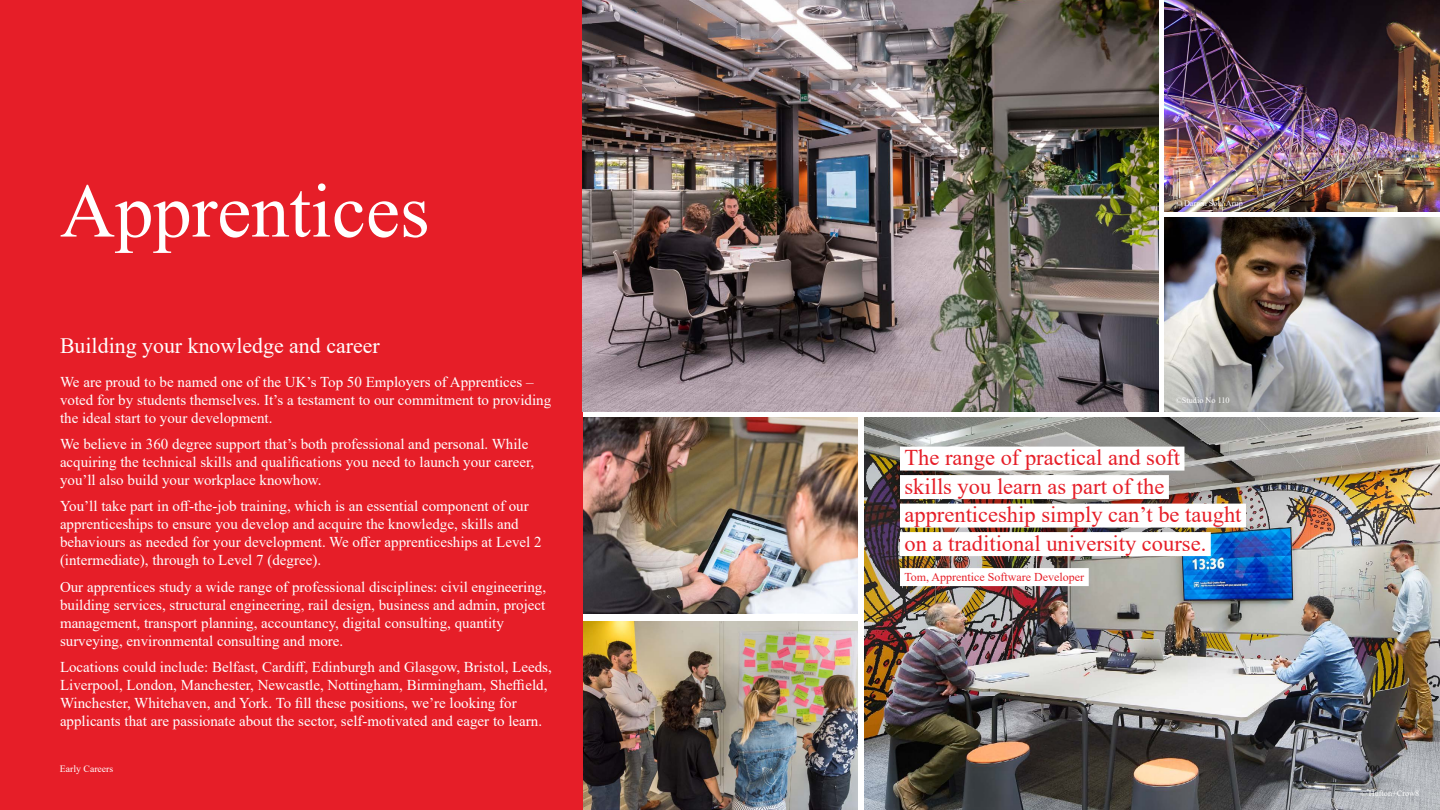
<style>
.page{position:relative;width:1440px;height:810px;background:#fff}
.page>*{position:absolute;margin:0;border:0;box-sizing:border-box;transform-origin:0 0}
.t1{font:76.5px "Times New Roman";color:#fff}
.t2{font:22.5px/28.5px "Times New Roman";color:#e61e28}
.t3{font:21.9px "Times New Roman";color:#fff}
.t4{font:15px/18px "Times New Roman";color:#fff}
.t5{font:12px "Times New Roman";color:#e61e28}
.t6{font:9.75px "Times New Roman";color:#fff}
.t7{font:9.75px "Times New Roman";color:#000}
.t8{font:8.25px "Times New Roman";color:#fff}
</style>
<div class="page">
<img style="left:865px;top:417px;width:575px;height:393px">
<img style="left:583px;top:417px;width:275px;height:196px">
<img style="left:583px;top:621px;width:275px;height:189px">
<div style="left:0;top:0;width:583px;height:810px;background:#e61e28"></div>
<img style="left:583px;top:0;width:575px;height:412px">
<img style="left:1164px;top:217px;width:276px;height:195px">
<img style="left:1164px;top:0;width:276px;height:211px">
<div style="left:900px;top:447px;width:284px;height:24px;background:#fff"></div>
<div style="left:900px;top:475px;width:269px;height:24px;background:#fff"></div>
<div style="left:900px;top:504px;width:346px;height:24px;background:#fff"></div>
<div style="left:900px;top:532px;width:311px;height:24px;background:#fff"></div>
<div style="left:900px;top:568px;width:189px;height:18px;background:#fff"></div>
<h1 class="t1" style="left:60px;top:157px;width:371px">Apprentices</h1>
<h3 class="t3" style="left:60px;top:330px;width:321px">Building your knowledge and career</h3>
<p class="t4" style="left:60px;top:372px;width:493px">We are proud to be named one of the UK’s Top 50 Employers of Apprentices – voted for by students themselves. It’s a testament to our commitment to providing the ideal start to your development.</p>
<p class="t4" style="left:60px;top:435px;width:476px">We believe in 360 degree support that’s both professional and personal. While acquiring the technical skills and qualifications you need to launch your career, you’ll also build your workplace knowhow.</p>
<p class="t4" style="left:60px;top:497px;width:483px">You’ll take part in off-the-job training, which is an essential component of our apprenticeships to ensure you develop and acquire the knowledge, skills and behaviours as needed for your development. We offer apprenticeships at Level 2 (intermediate), through to Level 7 (degree).</p>
<p class="t4" style="left:60px;top:577px;width:488px">Our apprentices study a wide range of professional disciplines: civil engineering, building services, structural engineering, rail design, business and admin, project management, transport planning, accountancy, digital consulting, quantity surveying, environmental consulting and more.</p>
<p class="t4" style="left:60px;top:657px;width:493px">Locations could include: Belfast, Cardiff, Edinburgh and Glasgow, Bristol, Leeds, Liverpool, London, Manchester, Newcastle, Nottingham, Birmingham, Sheffield, Winchester, Whitehaven, and York. To fill these positions, we’re looking for applicants that are passionate about the sector, self-motivated and eager to learn.</p>
<p class="t8" style="left:1176px;top:197px;width:69px">© Darren Soh_Arup</p>
<p class="t8" style="left:1176px;top:394px;width:56px">©Studio No 110</p>
<h2 class="t2" style="left:904px;top:443px;width:339px">The range of practical and soft<br>skills you learn as part of the apprenticeship simply can’t be taught on a traditional university course.</h2>
<p class="t5" style="left:904px;top:568px;width:181px">Tom, Apprentice Software Developer</p>
<p class="t6" style="left:60px;top:762px;width:55px">Early Careers</p>
<p class="t7" style="left:1365px;top:762px;width:16px">000</p>
<p class="t8" style="left:1360px;top:788px;width:60px">© Hufton+Crow8</p>
</div>
